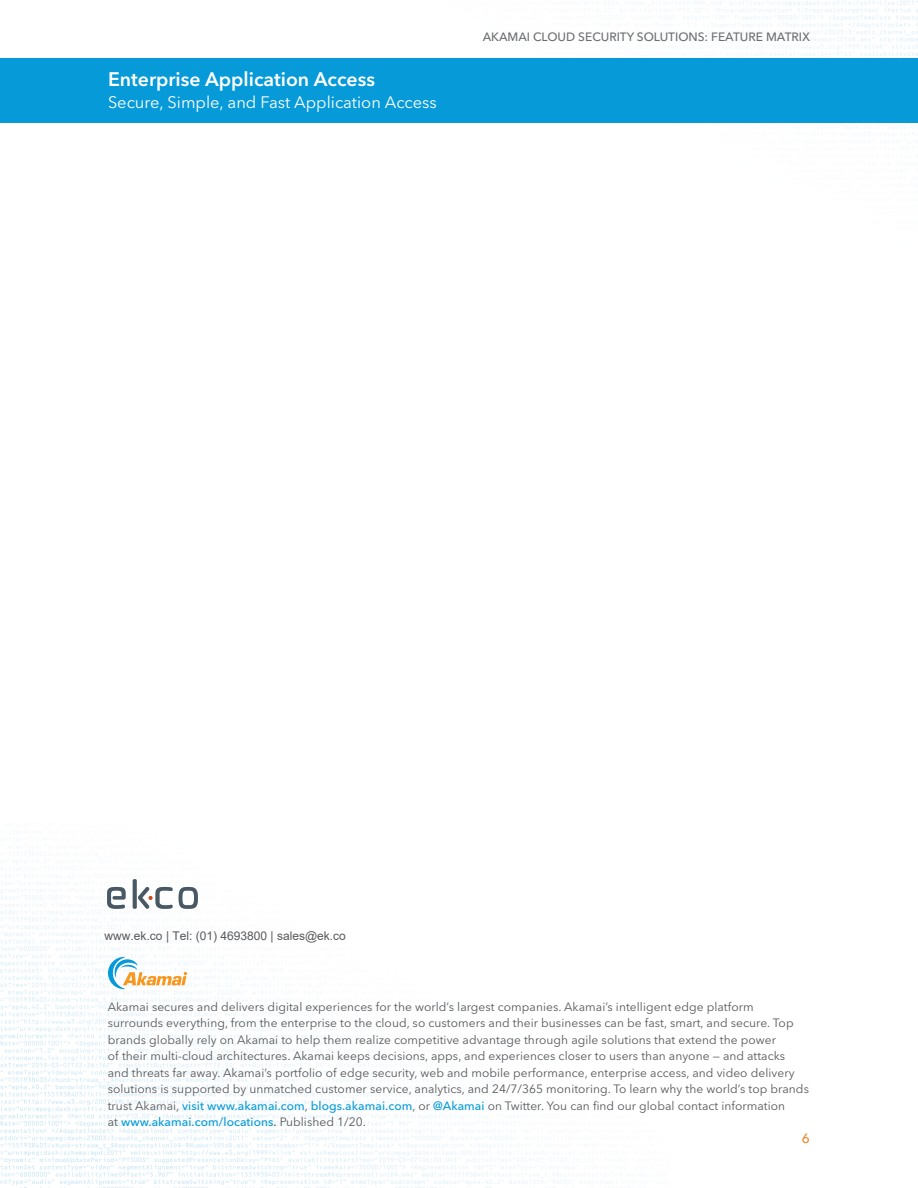
<style>
.page{position:relative;width:918px;height:1188px;background:#fff}
.page>*{position:absolute;margin:0;border:0;box-sizing:border-box;transform-origin:0 0}
.t1{font:600 19.5px "Avenir Next LT Pro";color:#fff}
.t2{font:16.5px "Avenir Next LT Pro";color:#fff}
.t3{font:500 13.5px "Avenir Next LT Pro";color:#ee882f}
.t4{font:12px/16.5px "Avenir Next LT Pro";letter-spacing:.005em;color:#57585a}
.t5{font:500 12px "Avenir Next LT Pro";color:#6c6d70}
.t6{font:12px "Arial";color:#57585a}
.s1{font-weight:500;color:#069ad9}
.s2{font-weight:500}
</style>
<div class="page">
<img style="left:0;top:0;width:918px;height:1188px">
<div style="left:0;top:58px;width:918px;height:65px;background:#069ad9"></div>
<svg style="left:108px;top:957px;width:79px;height:32px"></svg>
<img style="left:99px;top:871px;width:107px;height:47px">
<h1 class="t1" style="left:108px;top:67px;width:269px">Enterprise Application Access</h1>
<h2 class="t2" style="left:108px;top:93px;width:330px">Secure, Simple, and Fast Application Access</h2>
<p class="t5" style="left:483px;top:30px;width:329px">AKAMAI CLOUD SECURITY SOLUTIONS: FEATURE MATRIX</p>
<p class="t6" style="left:105px;top:929px;width:243px">www.ek.co | Tel: (01) 4693800 | sales@ek.co</p>
<p class="t4" style="left:108px;top:999px;width:703px">Akamai secures and delivers digital experiences for the world’s largest companies. Akamai’s intelligent edge platform surrounds everything, from the enterprise to the cloud, so customers and their businesses can be fast, smart, and secure. Top brands globally rely on Akamai to help them realize competitive advantage through agile solutions that extend the power<br>of their multi-cloud architectures. Akamai keeps decisions, apps, and experiences closer to users than anyone — and attacks and threats far away. Akamai’s portfolio of edge security, web and mobile performance, enterprise access, and video delivery solutions is supported by unmatched customer service, analytics, and 24/7/365 monitoring. To learn why the world’s top brands trust Akamai, <span class="s1">visit www.akamai.com</span>, <span class="s1">blogs.akamai.com</span>, or <span class="s1">@Akamai</span> on Twitter. You can find our global contact information<br>at <span class="s1">www.akamai.com/locations</span><span class="s2">.</span> Published 1/20.</p>
<p class="t3" style="left:802px;top:1131px;width:10px">6</p>
</div>
